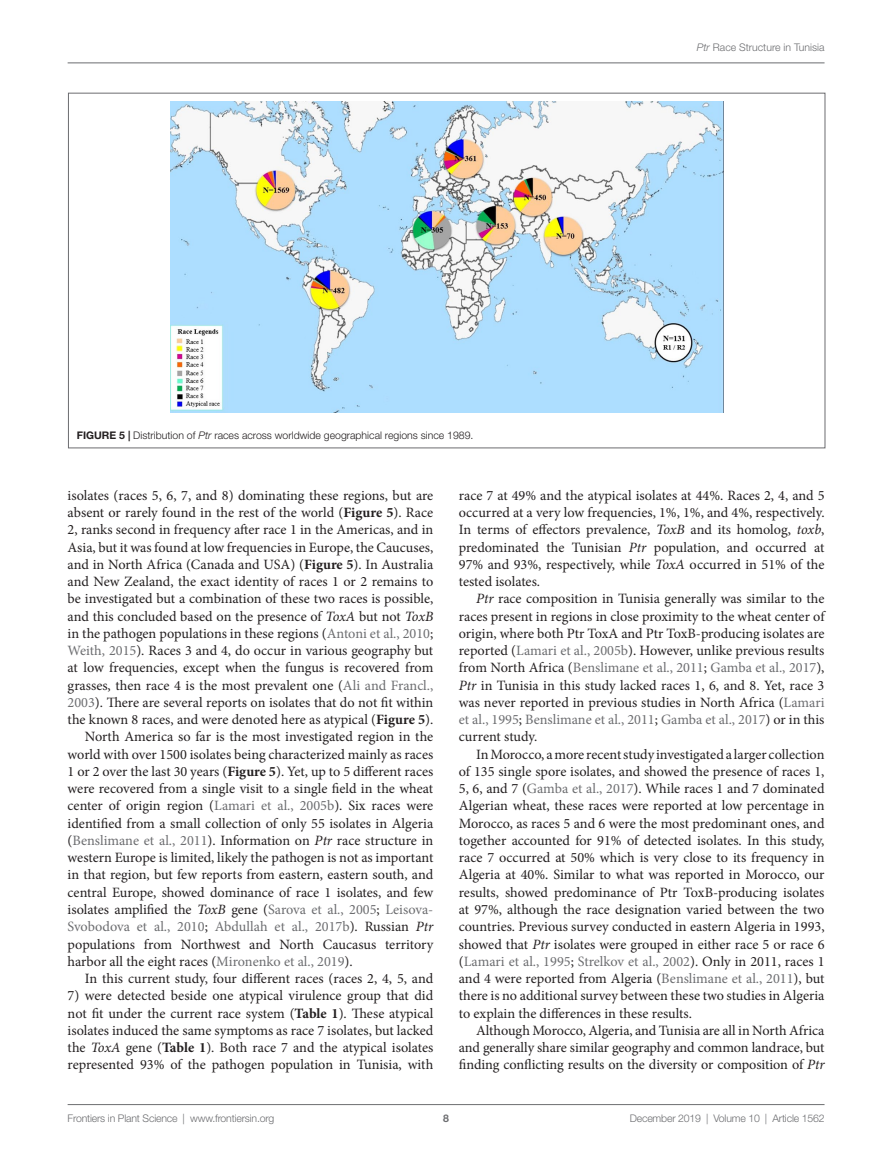
<style>
.page{position:relative;width:893px;height:1170px;background:#fff}
.page>*{position:absolute;margin:0;border:0;box-sizing:border-box;transform-origin:0 0}
.T{font:14.25px/17.2px "Minion Pro MTC";color:#231f20;text-align:justify}
.T1{font:14.25px/17.2px "Minion Pro MTC";color:#231f20;text-align:justify}
.t1{font:300 10.5px "Helvetica Neue LT Std";letter-spacing:-.015em;color:#6c6d70}
.FC{font:300 10.5px "Helvetica Neue LT Std";color:#231f20}
.t2{font:700 10.5px "Helvetica Neue LT Std";color:#6c6d70}
.s1{font-weight:700}
.s2{font-style:italic}
.s3{font-family:"Minion Pro";font-weight:700}
.s4{color:#6c6d70}
</style>
<div class="page">
<hr style="left:68px;top:63px;width:756px;height:1px;background:#6c6d70">
<hr style="left:68px;top:1104px;width:756px;height:1px;background:#6c6d70">
<img style="left:170px;top:102px;width:553px;height:310px">
<p class="FC" style="left:77px;top:429px;width:398px"><span class="s1">FIGURE 5 |</span> Distribution of <span class="s2">Ptr</span> races across worldwide geographical regions since 1989.</p>
<p class="t1" style="left:697px;top:41px;width:129px"><span class="s2">Ptr</span> Race Structure in Tunisia</p>
<p class="T1" style="left:68px;top:486px;width:367px">isolates (races 5, 6, 7, and 8) dominating these regions, but are absent or rarely found in the rest of the world (<span class="s3">Figure 5</span>). Race 2, ranks second in frequency after race 1 in the Americas, and in Asia, but it was found at low frequencies in Europe, the Caucuses, and in North Africa (Canada and USA) (<span class="s3">Figure 5</span>). In Australia and New Zealand, the exact identity of races 1 or 2 remains to be investigated but a combination of these two races is possible, and this concluded based on the presence of <span class="s2">ToxA</span> but not <span class="s2">ToxB </span>in the pathogen populations in these regions (<span class="s4">Antoni et al., 2010</span>; <span class="s4">Weith, 2015</span>). Races 3 and 4, do occur in various geography but at low frequencies, except when the fungus is recovered from grasses, then race 4 is the most prevalent one (<span class="s4">Ali and Francl., 2003</span>). There are several reports on isolates that do not fit within the known 8 races, and were denoted here as atypical (<span class="s3">Figure 5</span>).</p>
<p class="T" style="left:68px;top:728px;width:367px;text-indent:17px">North America so far is the most investigated region in the world with over 1500 isolates being characterized mainly as races 1 or 2 over the last 30 years (<span class="s3">Figure 5</span>). Yet, up to 5 different races were recovered from a single visit to a single field in the wheat center of origin region (<span class="s4">Lamari et al., 2005b</span>). Six races were identified from a small collection of only 55 isolates in Algeria (<span class="s4">Benslimane et al., 2011</span>). Information on <span class="s2">Ptr</span> race structure in western Europe is limited, likely the pathogen is not as important in that region, but few reports from eastern, eastern south, and central Europe, showed dominance of race 1 isolates, and few isolates amplified the <span class="s2">ToxB</span> gene (<span class="s4">Sarova et al., 2005</span>; <span class="s4">Leisova-Svobodova et al., 2010</span>; <span class="s4">Abdullah et al., 2017b</span>). Russian <span class="s2">Ptr </span>populations from Northwest and North Caucasus territory harbor all the eight races (<span class="s4">Mironenko et al., 2019</span>).</p>
<p class="T" style="left:85px;top:969px;width:350px">In this current study, four different races (races 2, 4, 5, and</p>
<p class="T" style="left:68px;top:987px;width:367px">7) were detected beside one atypical virulence group that did not fit under the current race system (<span class="s3">Table 1</span>). These atypical isolates induced the same symptoms as race 7 isolates, but lacked the <span class="s2">ToxA</span> gene (<span class="s3">Table 1</span>). Both race 7 and the atypical isolates represented 93% of the pathogen population in Tunisia, with</p>
<p class="T" style="left:459px;top:486px;width:367px">race 7 at 49% and the atypical isolates at 44%. Races 2, 4, and 5 occurred at a very low frequencies, 1%, 1%, and 4%, respectively.<br>In terms of effectors prevalence, <span class="s2">ToxB</span> and its homolog, <span class="s2">toxb</span>, predominated the Tunisian <span class="s2">Ptr</span> population, and occurred at 97% and 93%, respectively, while <span class="s2">ToxA</span> occurred in 51% of the tested isolates.</p>
<p class="T" style="left:459px;top:590px;width:367px;text-indent:17px"><span class="s2">Ptr</span> race composition in Tunisia generally was similar to the races present in regions in close proximity to the wheat center of origin, where both Ptr ToxA and Ptr ToxB-producing isolates are reported (<span class="s4">Lamari et al., 2005b</span>). However, unlike previous results from North Africa (<span class="s4">Benslimane et al., 2011</span>; <span class="s4">Gamba et al., 2017</span>), <span class="s2">Ptr</span> in Tunisia in this study lacked races 1, 6, and 8. Yet, race 3 was never reported in previous studies in North Africa (<span class="s4">Lamari et al., 1995</span>; <span class="s4">Benslimane et al., 2011</span>; <span class="s4">Gamba et al., 2017</span>) or in this current study.</p>
<p class="T" style="left:459px;top:745px;width:367px;text-indent:17px">In Morocco, a more recent study investigated a larger collection of 135 single spore isolates, and showed the presence of races 1, 5, 6, and 7 (<span class="s4">Gamba et al., 2017</span>). While races 1 and 7 dominated Algerian wheat, these races were reported at low percentage in Morocco, as races 5 and 6 were the most predominant ones, and together accounted for 91% of detected isolates. In this study, race 7 occurred at 50% which is very close to its frequency in Algeria at 40%. Similar to what was reported in Morocco, our results, showed predominance of Ptr ToxB-producing isolates at 97%, although the race designation varied between the two countries. Previous survey conducted in eastern Algeria in 1993, showed that <span class="s2">Ptr</span> isolates were grouped in either race 5 or race 6 (<span class="s4">Lamari et al., 1995</span>; <span class="s4">Strelkov et al., 2002</span>). Only in 2011, races 1 and 4 were reported from Algeria (<span class="s4">Benslimane et al., 2011</span>), but there is no additional survey between these two studies in Algeria to explain the differences in these results.</p>
<p class="T" style="left:459px;top:1021px;width:367px;text-indent:17px">Although Morocco, Algeria, and Tunisia are all in North Africa and generally share similar geography and common landrace, but finding conflicting results on the diversity or composition of <span class="s2">Ptr</span></p>
<p class="t1" style="left:68px;top:1111px;width:208px">Frontiers in Plant Science | www.frontiersin.org</p>
<p class="t1" style="left:630px;top:1111px;width:196px">December 2019 | Volume 10 | Article 1562</p>
<p class="t2" style="left:443px;top:1111px;width:7px">8</p>
</div>
